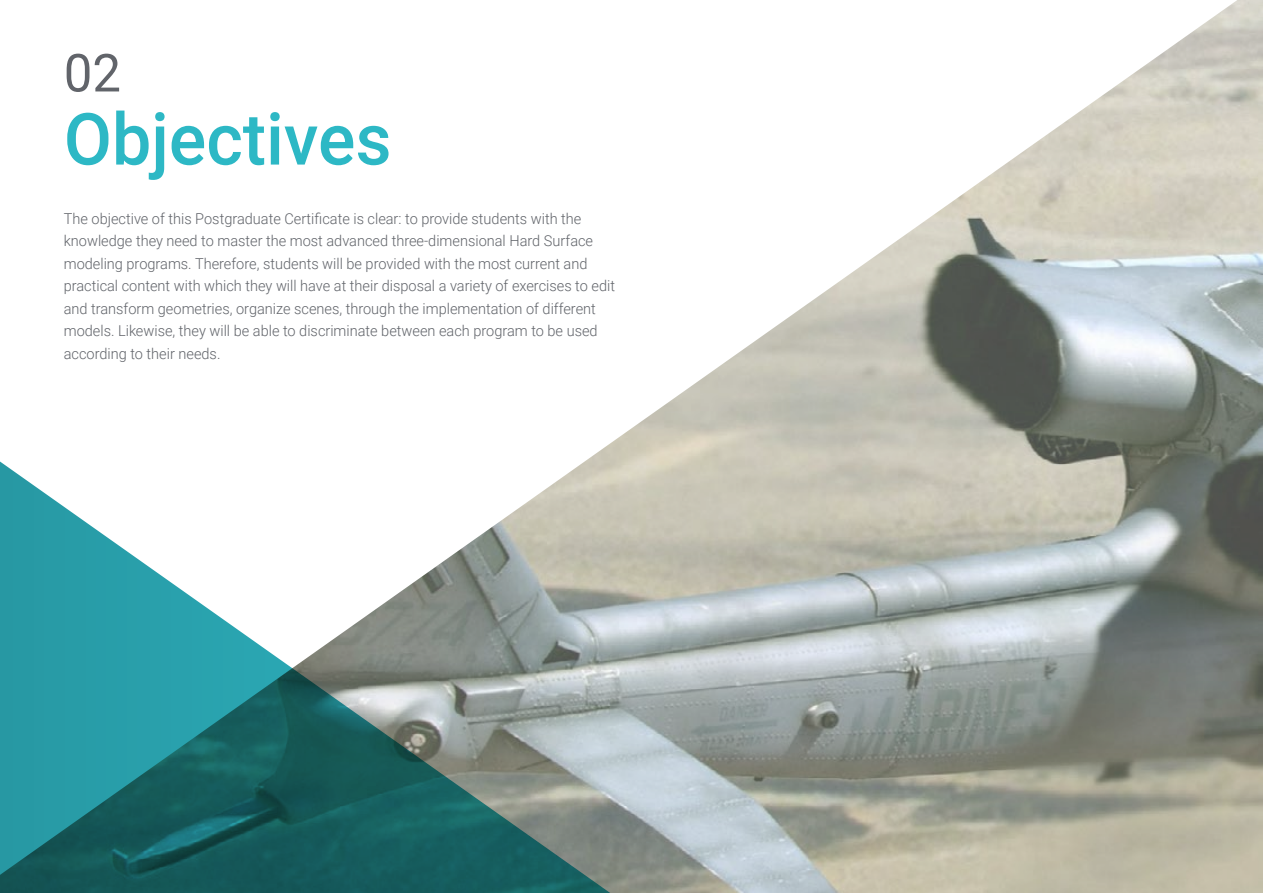
<style>
.page{position:relative;width:1263px;height:893px;background:#fff}
.page>*{position:absolute;margin:0;border:0;box-sizing:border-box;transform-origin:0 0}
.t1{font:500 72px "Roboto";color:#2db8c5}
.t2{font:52.5px "Roboto";color:#61646a}
.t3{font:300 15px/22.5px "Roboto";color:#61646a}
</style>
<div class="page">
<img style="left:607px;top:0;width:656px;height:893px">
<svg style="left:0;top:446px;width:640px;height:447px"></svg>
<h2 class="t2" style="left:64px;top:36px;width:59px">02</h2>
<h1 class="t1" style="left:64px;top:89px;width:329px">Objectives</h1>
<p class="t3" style="left:64px;top:207px;width:553px">The objective of this Postgraduate Certificate is clear: to provide students with the knowledge they need to master the most advanced three-dimensional Hard Surface modeling programs. Therefore, students will be provided with the most current and practical content with which they will have at their disposal a variety of exercises to edit and transform geometries, organize scenes, through the implementation of different models. Likewise, they will be able to discriminate between each program to be used according to their needs.</p>
</div>
